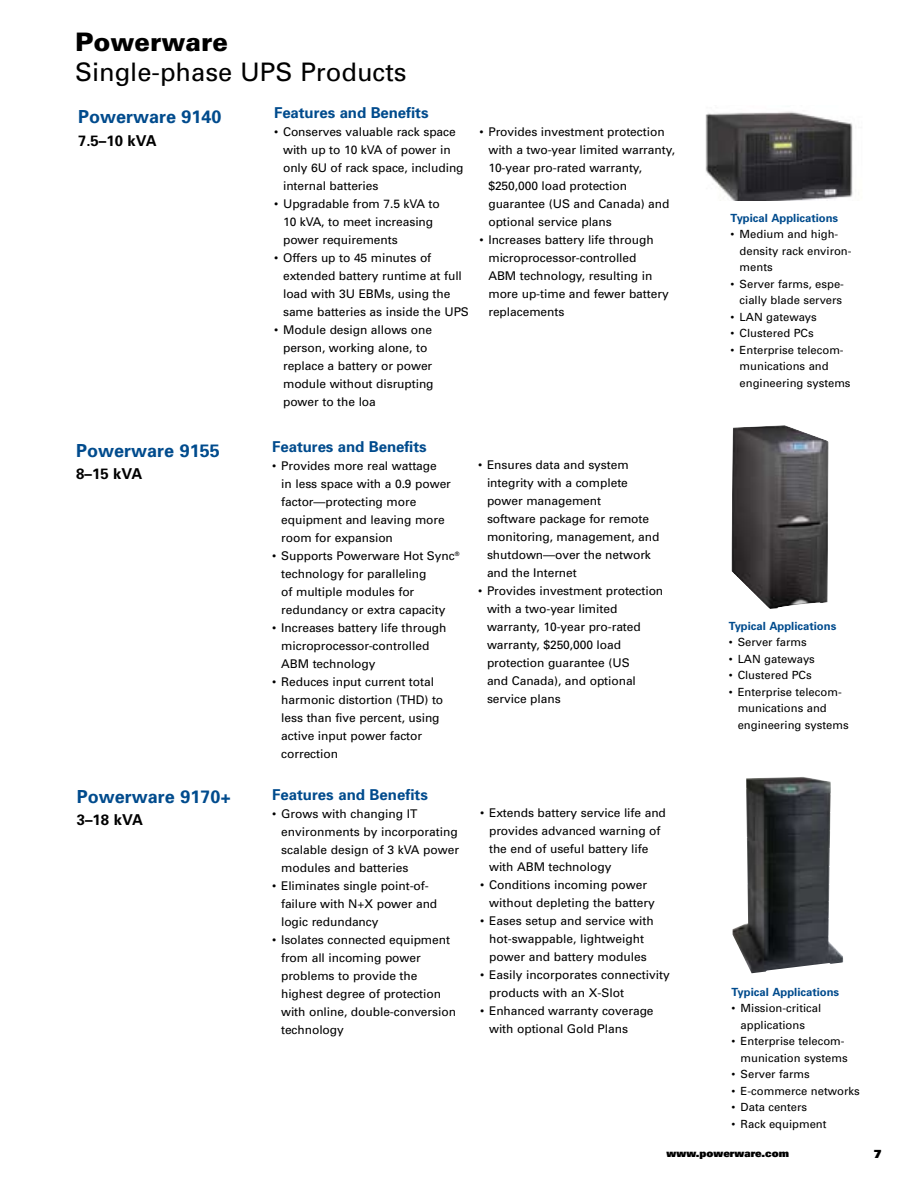
<style>
.page{position:relative;width:918px;height:1188px;background:#fff}
.page>*{position:absolute;margin:0;border:0;box-sizing:border-box;transform-origin:0 0}
.t1{font:25.5px "Univers";color:#000}
.t2{font:900 25.5px "Univers";color:#000}
.t3{font:700 18px "Univers";color:#004b8d}
.t4{font:700 15px "Univers";letter-spacing:-.005em;color:#004b8d}
.t5{font:700 15px "Univers";color:#000}
.t6{font:12px/18px "Univers";letter-spacing:-.005em;color:#000}
.t7{font:11.25px/16.5px "Univers";color:#000}
.t8{font:700 11.25px "Univers";color:#004b8d}
.t9{font:900 10.5px "Univers";color:#000}
</style>
<div class="page">
<img style="left:733px;top:777px;width:110px;height:196px">
<img style="left:732px;top:425px;width:97px;height:184px">
<img style="left:705px;top:111px;width:148px;height:90px">
<h1 class="t2" style="left:75px;top:26px;width:154px">Powerware</h1>
<h1 class="t1" style="left:75px;top:57px;width:333px">Single-phase UPS Products</h1>
<h2 class="t3" style="left:78px;top:106px;width:145px">Powerware 9140</h2>
<p class="t5" style="left:78px;top:131px;width:80px">7.5–10 kVA</p>
<p class="t4" style="left:274px;top:104px;width:156px">Features and Benefits</p>
<p class="t6" style="left:283px;top:123px;width:182px;text-indent:-9px">• Conserves valuable rack space with up to 10 kVA of power in only 6U of rack space, including internal batteries</p>
<p class="t6" style="left:283px;top:195px;width:158px;text-indent:-9px">• Upgradable from 7.5 kVA to<br>10 kVA, to meet increasing power requirements</p>
<p class="t6" style="left:283px;top:249px;width:187px;text-indent:-9px">• Offers up to 45 minutes of extended battery runtime at full load with 3U EBMs, using the same batteries as inside the UPS</p>
<p class="t6" style="left:283px;top:321px;width:152px;text-indent:-9px">• Module design allows one person, working alone, to replace a battery or power module without disrupting power to the loa</p>
<p class="t6" style="left:488px;top:123px;width:188px;text-indent:-9px">• Provides investment protection with a two-year limited warranty,<br>10-year pro-rated warranty, $250,000 load protection guarantee (US and Canada) and optional service plans</p>
<p class="t6" style="left:488px;top:231px;width:182px;text-indent:-9px">• Increases battery life through microprocessor-controlled<br>ABM technology, resulting in more up-time and fewer battery replacements</p>
<p class="t8" style="left:731px;top:211px;width:109px">Typical Applications</p>
<p class="t7" style="left:740px;top:226px;width:113px;text-indent:-9px">• Medium and high&shy;density rack environ&shy;ments</p>
<p class="t7" style="left:731px;top:276px;width:115px;text-align:right">• Server farms, espe&shy;cially blade servers</p>
<p class="t7" style="left:731px;top:309px;width:88px">• LAN gateways</p>
<p class="t7" style="left:731px;top:325px;width:85px">• Clustered PCs</p>
<p class="t7" style="left:740px;top:342px;width:112px;text-indent:-9px">• Enterprise telecom&shy;munications and engineering systems</p>
<h2 class="t3" style="left:76px;top:439px;width:145px">Powerware 9155</h2>
<p class="t5" style="left:76px;top:465px;width:68px">8–15 kVA</p>
<h2 class="t3" style="left:77px;top:785px;width:156px">Powerware 9170+</h2>
<p class="t5" style="left:77px;top:811px;width:68px">3–18 kVA</p>
<p class="t4" style="left:272px;top:437px;width:156px">Features and Benefits</p>
<p class="t6" style="left:281px;top:457px;width:171px;text-indent:-9px">• Provides more real wattage<br>in less space with a 0.9 power factor—protecting more equipment and leaving more room for expansion</p>
<p class="t6" style="left:281px;top:547px;width:180px;text-indent:-9px">• Supports Powerware Hot Sync<sup>® </sup>technology for paralleling<br>of multiple modules for redundancy or extra capacity</p>
<p class="t6" style="left:281px;top:619px;width:167px;text-indent:-9px">• Increases battery life through microprocessor-controlled<br>ABM technology</p>
<p class="t6" style="left:281px;top:673px;width:164px;text-indent:-9px">• Reduces input current total harmonic distortion (THD) to less than five percent, using active input power factor correction</p>
<p class="t4" style="left:272px;top:785px;width:157px">Features and Benefits</p>
<p class="t6" style="left:281px;top:804px;width:179px;text-indent:-9px">• Grows with changing IT environments by incorporating scalable design of 3 kVA power modules and batteries</p>
<p class="t6" style="left:281px;top:876px;width:158px;text-indent:-9px">• Eliminates single point-of&shy;failure with N+X power and logic redundancy</p>
<p class="t6" style="left:281px;top:930px;width:176px;text-indent:-9px">• Isolates connected equipment from all incoming power problems to provide the highest degree of protection with online, double-conversion technology</p>
<p class="t6" style="left:487px;top:456px;width:174px;text-indent:-9px">• Ensures data and system integrity with a complete power management<br>software package for remote monitoring, management, and shutdown—over the network and the Internet</p>
<p class="t6" style="left:487px;top:582px;width:178px;text-indent:-9px">• Provides investment protection with a two-year limited warranty, 10-year pro-rated warranty, $250,000 load protection guarantee (US<br>and Canada), and optional service plans</p>
<p class="t6" style="left:489px;top:804px;width:178px;text-indent:-9px">• Extends battery service life and provides advanced warning of the end of useful battery life with ABM technology</p>
<p class="t6" style="left:489px;top:876px;width:167px;text-indent:-9px">• Conditions incoming power without depleting the battery</p>
<p class="t6" style="left:480px;top:912px;width:175px;text-align:center">• Eases setup and service with hot-swappable, lightweight power and battery modules</p>
<p class="t6" style="left:489px;top:966px;width:182px;text-indent:-9px">• Easily incorporates connectivity products with an X-Slot</p>
<p class="t6" style="left:489px;top:1002px;width:166px;text-indent:-9px">• Enhanced warranty coverage with optional Gold Plans</p>
<p class="t8" style="left:729px;top:619px;width:109px">Typical Applications</p>
<p class="t7" style="left:729px;top:634px;width:80px">• Server farms</p>
<p class="t7" style="left:729px;top:651px;width:88px">• LAN gateways</p>
<p class="t7" style="left:729px;top:667px;width:85px">• Clustered PCs</p>
<p class="t7" style="left:738px;top:684px;width:112px;text-indent:-9px">• Enterprise telecom&shy;munications and engineering systems</p>
<p class="t8" style="left:732px;top:985px;width:109px">Typical Applications</p>
<p class="t7" style="left:741px;top:1000px;width:82px;text-indent:-9px">• Mission-critical applications</p>
<p class="t7" style="left:732px;top:1033px;width:118px;text-align:right">• Enterprise telecom&shy;munication systems</p>
<p class="t7" style="left:732px;top:1066px;width:80px">• Server farms</p>
<p class="t7" style="left:732px;top:1083px;width:130px">• E-commerce networks</p>
<p class="t7" style="left:732px;top:1099px;width:77px">• Data centers</p>
<p class="t7" style="left:732px;top:1116px;width:96px">• Rack equipment</p>
<p class="t9" style="left:667px;top:1146px;width:124px">www.powerware.com</p>
</div>
